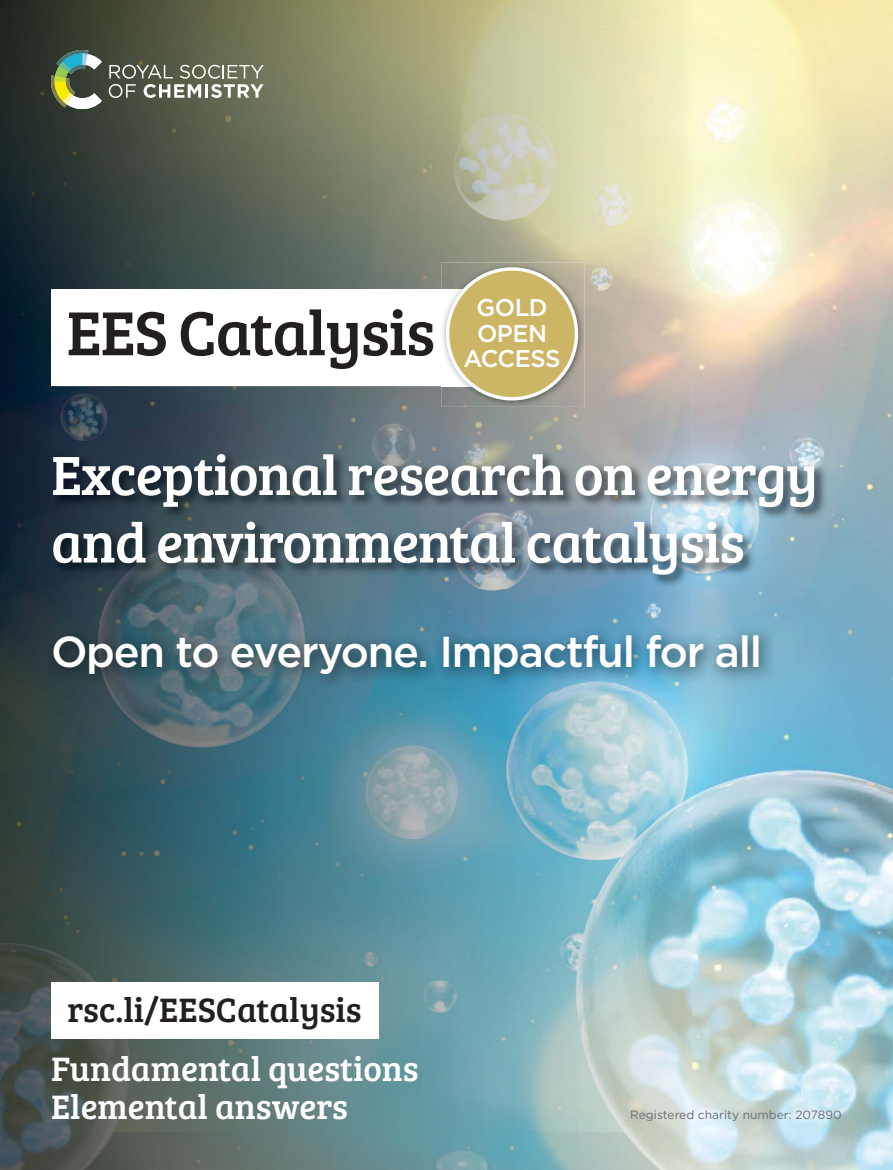
<style>
.page{position:relative;width:893px;height:1170px;background:#fff}
.page>*{position:absolute;margin:0;border:0;box-sizing:border-box;transform-origin:0 0}
.t1{font:64.2px "Bree Serif";letter-spacing:-.02em;color:#231f20}
.t2{font:57px/67.5px "Bree Serif";letter-spacing:-.02em;color:#fff}
.t3{font:500 43.35px "Gotham";letter-spacing:-.03em;color:#fff}
.t4{font:34.95px/38px "Bree Serif";color:#fff}
.t5{font:34.95px "Bree Serif";color:#231f20}
.t6{font:500 24.15px/25.2px "Gotham";letter-spacing:-.025em;color:#fff;text-align:center}
.t7{font:12px "Gotham";color:#6c6e70}
</style>
<div class="page">
<img style="left:692px;top:0;width:201px;height:1169px">
<img style="left:0;top:0;width:692px;height:265px">
<img style="left:0;top:265px;width:441px;height:53px">
<img style="left:533px;top:265px;width:159px;height:186px">
<img style="left:0;top:318px;width:53px;height:851px">
<img style="left:53px;top:386px;width:480px;height:65px">
<img style="left:53px;top:588px;width:639px;height:581px">
<svg style="left:109px;top:65px;width:155px;height:33px"></svg>
<img style="left:56px;top:50px;width:32px;height:4px">
<img style="left:51px;top:75px;width:4px;height:32px">
<svg style="left:55px;top:54px;width:47px;height:55px"></svg>
<div style="left:51px;top:981px;width:327px;height:57px;background:#fff"></div>
<img style="left:50px;top:451px;width:778px;height:137px">
<img style="left:43px;top:624px;width:732px;height:66px">
<div style="left:51px;top:289px;width:421px;height:97px;background:#fff"></div>
<img style="left:441px;top:262px;width:143px;height:145px">
<img style="left:441px;top:289px;width:5px;height:97px">
<svg style="left:446px;top:267px;width:132px;height:133px;background:#c9b87d"></svg>
<p class="t1" style="left:66px;top:286px;width:370px">EES Catalysis</p>
<p class="t6" style="left:464px;top:297px;width:98px">GOLD<br>OPEN<br>ACCESS</p>
<p class="t2" style="left:51px;top:438px;width:768px">Exceptional research on energy and environmental catalysis</p>
<p class="t3" style="left:51px;top:633px;width:713px">Open to everyone. Impactful for all</p>
<p class="t5" style="left:68px;top:984px;width:296px">rsc.li/EESCatalysis</p>
<p class="t4" style="left:51px;top:1047px;width:369px">Fundamental questions<br>Elemental answers</p>
<p class="t7" style="left:630px;top:1109px;width:213px">Registered charity number: 207890</p>
</div>
